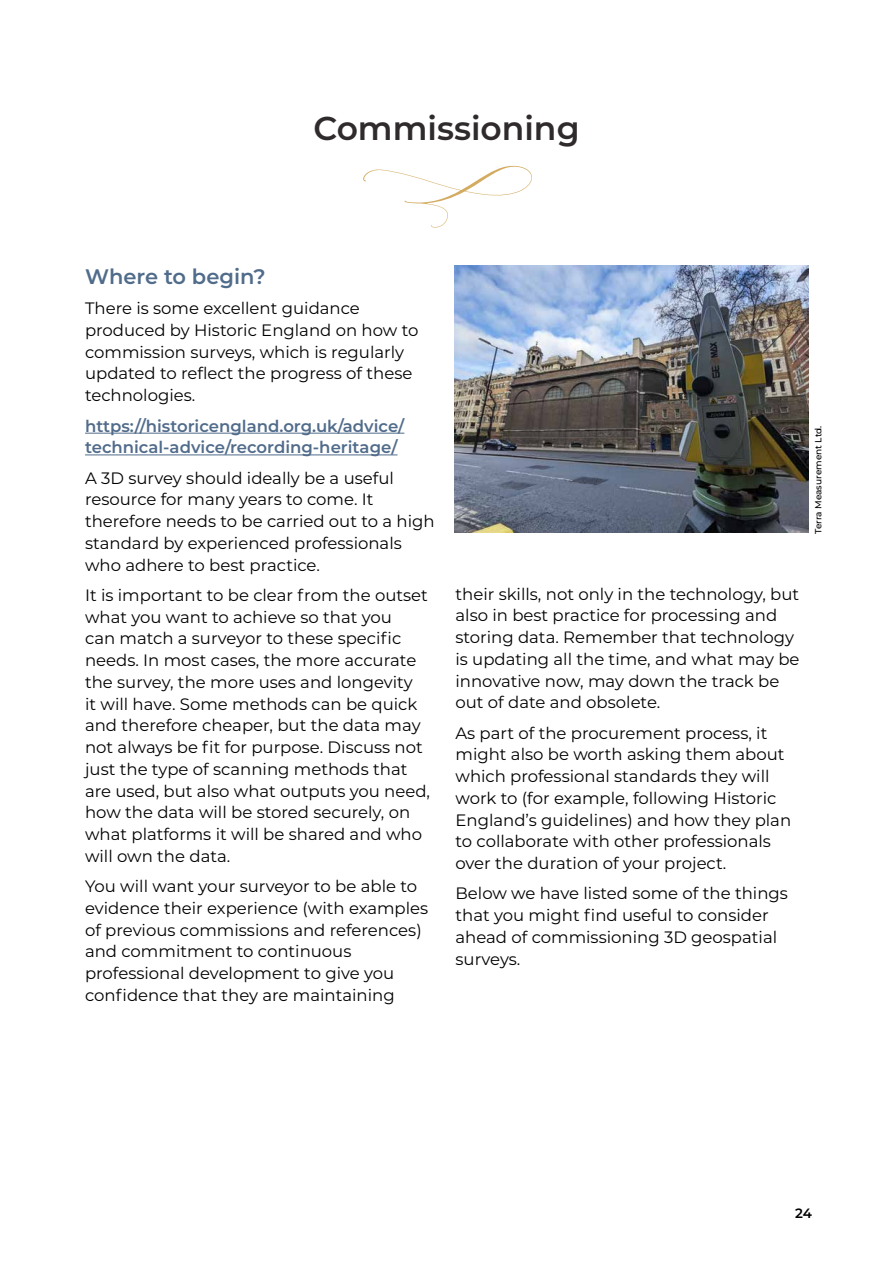
<style>
.page{position:relative;width:893px;height:1263px;background:#fff}
.page>*{position:absolute;margin:0;border:0;box-sizing:border-box;transform-origin:0 0}
.t1{font:600 33px "Montserrat";color:#2f2a2b}
.t2{font:600 21px "Montserrat";color:#516c8b}
.t3{font:16.5px/21.8px "Montserrat";color:#000}
.t4{font:600 16.5px/21.8px "Montserrat";color:#516c8b}
.t5{font:100 13.5px "Montserrat";color:#000}
.t6{font:100 9px "Montserrat";color:#000}
</style>
<div class="page">
<hr style="left:85px;top:433px;width:319px;height:1px;background:#516c8b">
<hr style="left:85px;top:454px;width:312px;height:1px;background:#516c8b">
<svg style="left:363px;top:165px;width:169px;height:63px"></svg>
<img style="left:455px;top:266px;width:354px;height:267px">
<h1 class="t1" style="left:313px;top:105px;width:268px">Commissioning</h1>
<p class="t2" style="left:85px;top:262px;width:182px">Where to begin?</p>
<p class="t3" style="left:85px;top:297px;width:335px">There is some excellent guidance produced by Historic England on how to commission surveys, which is regularly updated to reflect the progress of these technologies.</p>
<p class="t4" style="left:85px;top:414px;width:321px">https://historicengland.org.uk/advice/ technical-advice/recording-heritage/</p>
<p class="t3" style="left:85px;top:466px;width:351px">A 3D survey should ideally be a useful resource for many years to come. It therefore needs to be carried out to a high standard by experienced professionals who adhere to best practice.</p>
<p class="t3" style="left:85px;top:583px;width:347px">It is important to be clear from the outset what you want to achieve so that you<br>can match a surveyor to these specific needs. In most cases, the more accurate the survey, the more uses and longevity<br>it will have. Some methods can be quick and therefore cheaper, but the data may not always be fit for purpose. Discuss not just the type of scanning methods that are used, but also what outputs you need, how the data will be stored securely, on what platforms it will be shared and who will own the data.</p>
<p class="t3" style="left:85px;top:875px;width:345px">You will want your surveyor to be able to evidence their experience (with examples of previous commissions and references) and commitment to continuous professional development to give you confidence that they are maintaining</p>
<p class="t6" style="left:812px;top:534px;width:110px;rotate:-90deg">Terra Measurement Ltd.</p>
<p class="t3" style="left:455px;top:582px;width:345px">their skills, not only in the technology, but also in best practice for processing and storing data. Remember that technology is updating all the time, and what may be innovative now, may down the track be out of date and obsolete.</p>
<p class="t3" style="left:455px;top:721px;width:337px">As part of the procurement process, it might also be worth asking them about which professional standards they will work to (for example, following Historic England’s guidelines) and how they plan to collaborate with other professionals over the duration of your project.</p>
<p class="t3" style="left:455px;top:882px;width:334px">Below we have listed some of the things that you might find useful to consider ahead of commissioning 3D geospatial surveys.</p>
<p class="t5" style="left:795px;top:1204px;width:18px">24</p>
</div>
